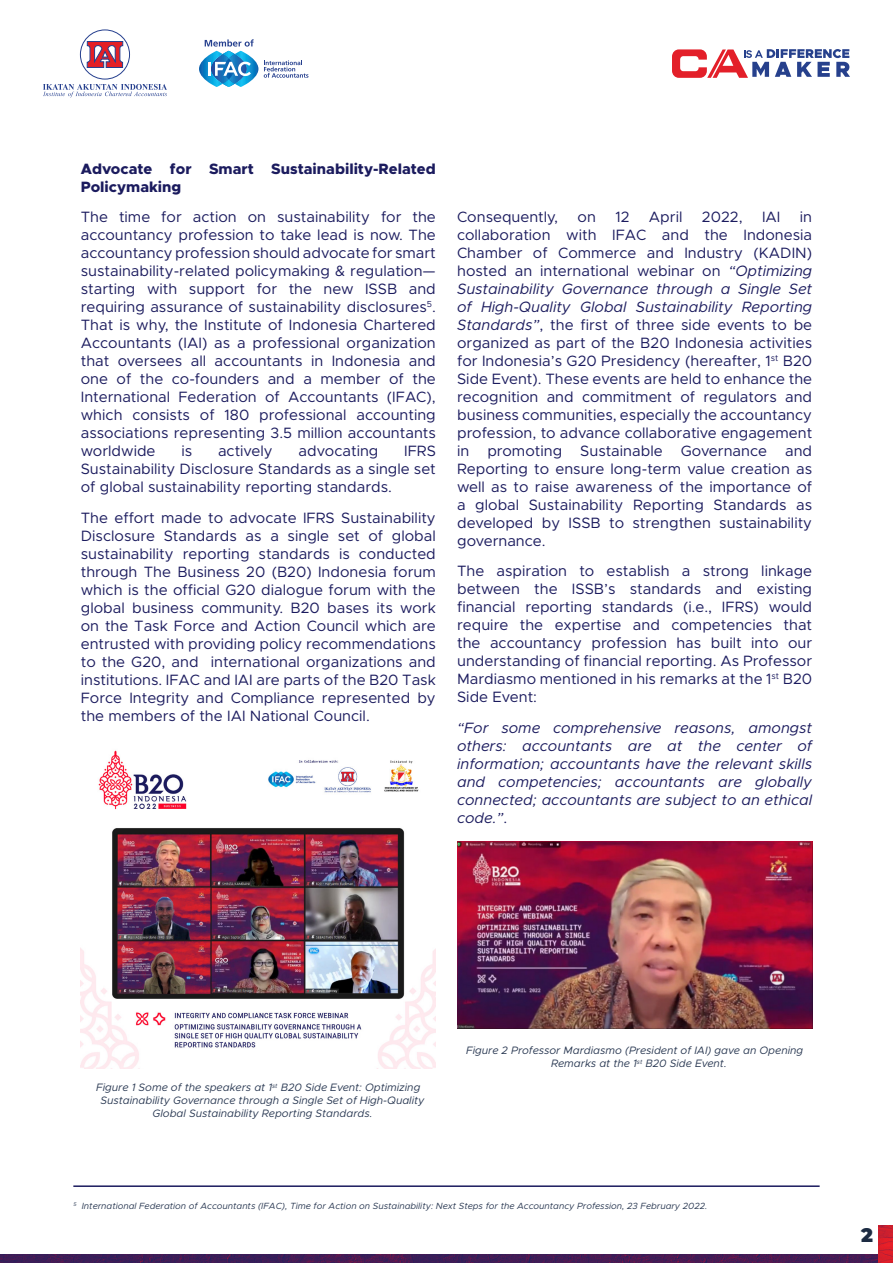
<style>
.page{position:relative;width:893px;height:1263px;background:#fff}
.page>*{position:absolute;margin:0;border:0;box-sizing:border-box;transform-origin:0 0}
.t1{font:900 19.5px "Montserrat";color:#1c2b42}
.t2{font:15px/18px "Metropolis";color:#1b1b5e;text-align:justify}
.t3{font:italic 15px/18px "Metropolis";color:#1b1b5e;text-align:justify}
.t4{font:800 15px/18px "Metropolis";color:#1b1b5e}
.t5{font:italic 10.8px/12.9px "Metropolis";color:#293852;text-align:center}
.t6{font:italic 9px "Metropolis";color:#293852}
.s1{font-style:italic}
.s2{font-style:normal}
</style>
<div class="page">
<img style="left:0;top:1255px;width:878px;height:8px">
<img style="left:878px;top:1225px;width:15px;height:38px">
<svg style="left:80px;top:30px;width:50px;height:49px"></svg>
<div style="left:80px;top:29px;width:50px;height:51px;border:1px solid #253f8e;border-radius:50%"></div>
<svg style="left:86px;top:41px;width:37px;height:27px"></svg>
<svg style="left:43px;top:84px;width:124px;height:13px"></svg>
<svg style="left:199px;top:39px;width:59px;height:48px"></svg>
<svg style="left:264px;top:60px;width:44px;height:18px"></svg>
<svg style="left:672px;top:49px;width:178px;height:29px"></svg>
<img style="left:81px;top:750px;width:355px;height:318px">
<img style="left:457px;top:841px;width:355px;height:187px">
<hr style="left:73px;top:1185px;width:747px;height:2px;background:#1b1b5e">
<p class="t4" style="left:81px;top:159px;width:357px">Advocate for Smart Sustainability-Related<br>Policymaking</p>
<p class="t2" style="left:81px;top:208px;width:357px">The time for action on sustainability for the accountancy profession to take lead is now. The accountancy profession should advocate for smart sustainability-related policymaking &amp; regulation— starting with support for the new ISSB and requiring assurance of sustainability disclosures<sup>5</sup>.<br>That is why, the Institute of Indonesia Chartered Accountants (IAI) as a professional organization that oversees all accountants in Indonesia and one of the co-founders and a member of the International Federation of Accountants (IFAC), which consists of 180 professional accounting associations representing 3.5 million accountants worldwide</p>
<p class="t2" style="left:181px;top:442px;width:12px">is</p>
<p class="t2" style="left:218px;top:442px;width:56px">actively</p>
<p class="t2" style="left:299px;top:442px;width:81px">advocating</p>
<p class="t2" style="left:81px;top:442px;width:357px;text-indent:323px">IFRS Sustainability Disclosure Standards as a single set of global sustainability reporting standards.</p>
<p class="t2" style="left:81px;top:509px;width:357px">The effort made to advocate IFRS Sustainability Disclosure Standards as a single set of global sustainability reporting standards is conducted through The Business 20 (B20) Indonesia forum which is the official G20 dialogue forum with the global business community. B20 bases its work on the Task Force and Action Council which are entrusted with providing policy recommendations to the G20, and international organizations and institutions. IFAC and IAI are parts of the B20 Task Force Integrity and Compliance represented by the members of the IAI National Council.</p>
<p class="t2" style="left:457px;top:207px;width:357px;text-indent:343px">in collaboration with IFAC and the Indonesia Chamber of Commerce and Industry (KADIN) hosted an international webinar on <span class="s1">“Optimizing Sustainability Governance through a Single Set of High-Quality Global Sustainability Reporting Standards”</span>, the first of three side events to be organized as part of the B20 Indonesia activities for Indonesia’s G20 Presidency (hereafter, 1<sup>st</sup> B20<br>Side Event). These events are held to enhance the recognition and commitment of regulators and business communities, especially the accountancy profession, to advance collaborative engagement in promoting Sustainable Governance and Reporting to ensure long-term value creation as well as to raise awareness of the importance of a global Sustainability Reporting Standards as developed by ISSB to strengthen sustainability governance.</p>
<p class="t2" style="left:457px;top:562px;width:357px">The aspiration to establish a strong linkage between the ISSB’s standards and existing financial reporting standards (i.e., IFRS) would require the expertise and competencies that the accountancy profession has built into our understanding of financial reporting. As Professor Mardiasmo mentioned in his remarks at the 1<sup>st</sup> B20<br>Side Event:</p>
<p class="t3" style="left:457px;top:719px;width:357px">“For some comprehensive reasons, amongst others: accountants are at the center of information; accountants have the relevant skills and competencies; accountants are globally connected; accountants are subject to an ethical code.”<span class="s2">.</span></p>
<p class="t2" style="left:457px;top:207px;width:103px">Consequently,</p>
<p class="t2" style="left:578px;top:207px;width:20px">on</p>
<p class="t2" style="left:615px;top:207px;width:16px">12</p>
<p class="t2" style="left:649px;top:207px;width:35px">April</p>
<p class="t2" style="left:702px;top:207px;width:42px">2022,</p>
<p class="t2" style="left:762px;top:207px;width:20px">IAI</p>
<p class="t5" style="left:96px;top:1081px;width:330px">Figure 1 Some of the speakers at 1<sup>st</sup> B20 Side Event: Optimizing<br>Sustainability Governance through a Single Set of High-Quality<br>Global Sustainability Reporting Standards.</p>
<p class="t5" style="left:551px;top:1044px;width:254px;text-align:left;text-indent:-85px">Figure 2 Professor Mardiasmo (President of IAI) gave an Opening<br>Remarks at the 1<sup>st</sup> B20 Side Event.</p>
<p class="t6" style="left:73px;top:1200px;width:635px"><sup>5</sup> International Federation of Accountants (IFAC), Time for Action on Sustainability: Next Steps for the Accountancy Profession, 23 February 2022.</p>
<h1 class="t1" style="left:861px;top:1220px;width:13px">2</h1>
</div>
